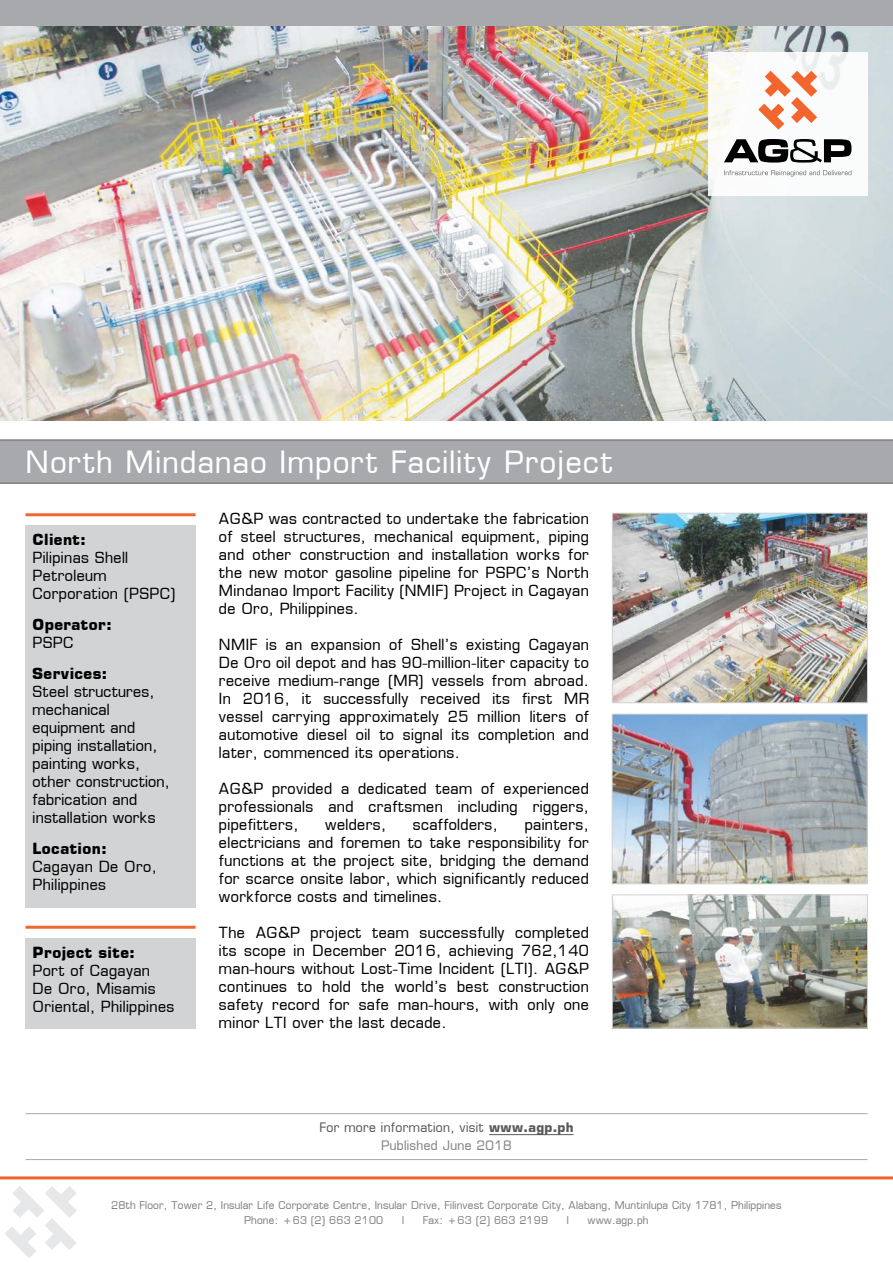
<style>
.page{position:relative;width:893px;height:1263px;background:#fff}
.page>*{position:absolute;margin:0;border:0;box-sizing:border-box;transform-origin:0 0}
.t1{font:30px "Metrostyle";letter-spacing:.05em;color:#fff}
.t2{font:15px/18px "Metrostyle";letter-spacing:.03em;color:#000;text-align:justify}
.t3{font:700 15px "Metrostyle";letter-spacing:.03em;color:#000}
.t4{font:12.75px/18px "Metrostyle";letter-spacing:.03em;color:#58595b;text-align:center}
.t5{font:10.5px/15px "Metrostyle";letter-spacing:.02em;color:#808285}
.s1{font-weight:700}
.s2{color:#808285}
</style>
<div class="page">
<svg style="left:5px;top:1186px;width:72px;height:72px"></svg>
<img style="left:0;top:26px;width:893px;height:395px">
<div style="left:708px;top:52px;width:159px;height:143px;background:#fff"></div>
<svg style="left:758px;top:71px;width:59px;height:59px"></svg>
<svg style="left:724px;top:139px;width:127px;height:24px"></svg>
<svg style="left:724px;top:170px;width:127px;height:7px"></svg>
<div style="left:0;top:0;width:893px;height:26px;background:#a7a9ac"></div>
<div style="left:0;top:439px;width:893px;height:45px;background:#a7a9ac"></div>
<hr style="left:0;top:1176px;width:893px;height:3px;background:#f2652c">
<img style="left:614px;top:716px;width:251px;height:166px">
<div style="left:612px;top:714px;width:255px;height:170px;border:1px solid #d1d3d4"></div>
<img style="left:614px;top:897px;width:252px;height:129px">
<div style="left:612px;top:895px;width:256px;height:133px;border:1px solid #d1d3d4"></div>
<img style="left:614px;top:515px;width:252px;height:186px">
<div style="left:612px;top:513px;width:256px;height:190px;border:1px solid #d1d3d4"></div>
<hr style="left:26px;top:513px;width:170px;height:3px;background:#f2652c">
<div style="left:26px;top:525px;width:170px;height:383px;background:#d1d3d4"></div>
<hr style="left:489px;top:1134px;width:84px;height:1px;background:#58595b">
<hr style="left:26px;top:1159px;width:841px;height:1px;background:#a7a9ac">
<hr style="left:26px;top:1113px;width:841px;height:1px;background:#a7a9ac">
<div style="left:26px;top:938px;width:170px;height:90px;background:#d1d3d4"></div>
<hr style="left:26px;top:926px;width:170px;height:3px;background:#f2652c">
<h1 class="t1" style="left:26px;top:443px;width:589px">North Mindanao Import Facility Project</h1>
<p class="t3" style="left:33px;top:530px;width:55px">Client:</p>
<p class="t2" style="left:33px;top:549px;width:144px;text-align:left">Pilipinas Shell<br>Petroleum<br>Corporation (PSPC)</p>
<p class="t3" style="left:33px;top:615px;width:81px">Operator:</p>
<p class="t2" style="left:33px;top:634px;width:42px">PSPC</p>
<p class="t3" style="left:33px;top:664px;width:76px">Services:</p>
<p class="t2" style="left:33px;top:682px;width:139px;text-align:left">Steel structures, mechanical equipment and piping installation, painting works, other construction, fabrication and installation works</p>
<p class="t3" style="left:33px;top:839px;width:76px">Location:</p>
<p class="t2" style="left:33px;top:857px;width:126px">Cagayan De Oro,<br>Philippines</p>
<p class="t3" style="left:33px;top:943px;width:104px">Project site:</p>
<p class="t2" style="left:33px;top:961px;width:143px;text-align:left">Port of Cagayan<br>De Oro, Misamis<br>Oriental, Philippines</p>
<p class="t2" style="left:219px;top:510px;width:371px">AG&amp;P was contracted to undertake the fabrication of steel structures, mechanical equipment, piping and other construction and installation works for the new motor gasoline pipeline for PSPC’s North Mindanao Import Facility (NMIF) Project in Cagayan de Oro, Philippines.</p>
<p class="t2" style="left:219px;top:636px;width:371px">NMIF is an expansion of Shell’s existing Cagayan De Oro oil depot and has 90-million-liter capacity to receive medium-range (MR) vessels from abroad.<br>In 2016, it successfully received its first MR vessel carrying approximately 25 million liters of automotive diesel oil to signal its completion and later, commenced its operations.</p>
<p class="t2" style="left:219px;top:780px;width:371px">AG&amp;P provided a dedicated team of experienced professionals and craftsmen including riggers, pipefitters,</p>
<p class="t2" style="left:325px;top:816px;width:62px">welders,</p>
<p class="t2" style="left:413px;top:816px;width:86px">scaffolders,</p>
<p class="t2" style="left:219px;top:816px;width:371px;text-indent:306px">painters, electricians and foremen to take responsibility for functions at the project site, bridging the demand for scarce onsite labor, which significantly reduced workforce costs and timelines.</p>
<p class="t2" style="left:219px;top:924px;width:371px">The AG&amp;P project team successfully completed its scope in December 2016, achieving 762,140 man-hours without Lost-Time Incident (LTI). AG&amp;P continues to hold the world’s best construction safety record for safe man-hours, with only one minor LTI over the last decade.</p>
<p class="t4" style="left:319px;top:1118px;width:256px">For more information, visit <span class="s1">www.agp.ph<br></span><span class="s2">Published June 2018</span></p>
<p class="t5" style="left:244px;top:1198px;width:539px;text-indent:-133px">28th Floor, Tower 2, Insular Life Corporate Centre, Insular Drive, Filinvest Corporate City, Alabang, Muntinlupa City 1781, Philippines<br>Phone: +63 (2) 663 2100</p>
<p class="t5" style="left:402px;top:1213px;width:3px">l</p>
<p class="t5" style="left:423px;top:1213px;width:127px">Fax: +63 (2) 663 2199</p>
<p class="t5" style="left:567px;top:1213px;width:3px">l</p>
<p class="t5" style="left:587px;top:1213px;width:62px">www.agp.ph</p>
</div>
